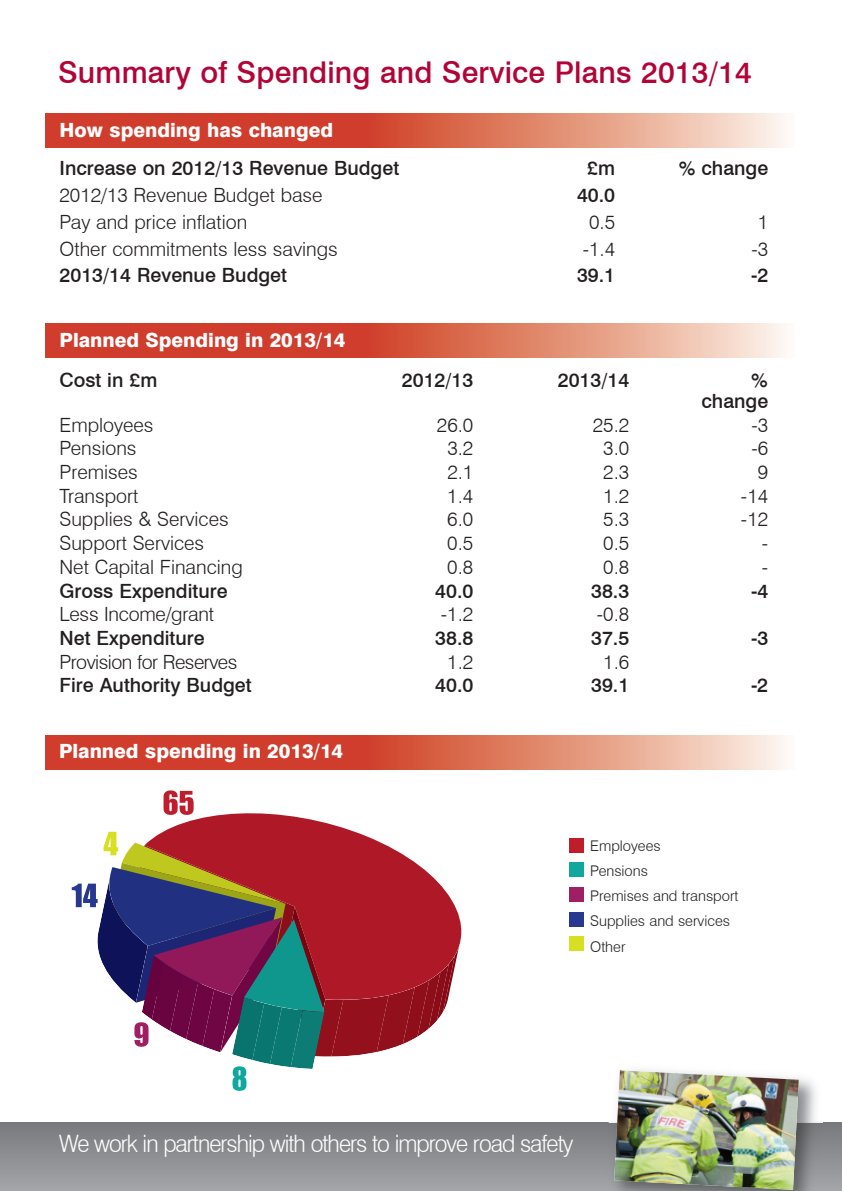
<style>
.page{position:relative;width:842px;height:1191px;background:#fff}
.page>*{position:absolute;margin:0;border:0;box-sizing:border-box;transform-origin:0 0}
.t1{font:500 30px "Swiss 721 BT";letter-spacing:.005em;color:#b30437}
.t2{font:300 24px "Swiss 721 BT";letter-spacing:-.045em;color:#fff;scale:.95 1}
.t3{font:300 19.6px "Swiss 721 BT";color:#231f20}
.t4{font:500 19.6px/21px "Swiss 721 BT";color:#231f20;text-align:right}
.t5{font:800 19.6px "Swiss 721 BT";color:#fff}
.t6{font:300 19.6px "Swiss 721 BT";letter-spacing:-.025em;color:#231f20}
.t7{font:300 14.6px/25.2px "Swiss 721 BT";color:#231f20}
</style>
<div class="page">
<div style="left:45px;top:736px;width:337px;height:34px;background:#d03d2d"></div>
<div style="left:369px;top:736px;width:425px;height:34px;background:linear-gradient(to right,#cf401f,#fcf6e9)"></div>
<div style="left:45px;top:324px;width:337px;height:34px;background:#d03d2d"></div>
<div style="left:369px;top:324px;width:425px;height:34px;background:linear-gradient(to right,#cf401f,#fcf6e9)"></div>
<div style="left:45px;top:113px;width:337px;height:34px;background:#d03d2d"></div>
<div style="left:369px;top:113px;width:425px;height:35px;background:linear-gradient(to right,#cf401f,#fcf6e9)"></div>
<div style="left:0;top:1123px;width:842px;height:68px;background:linear-gradient(to bottom,#787a7d,#a3a5a8)"></div>
<img style="left:604px;top:1123px;width:219px;height:68px">
<img style="left:614px;top:1070px;width:185px;height:119px">
<svg style="left:163px;top:802px;width:298px;height:141px"></svg>
<svg style="left:164px;top:790px;width:30px;height:25px"></svg>
<svg style="left:72px;top:832px;width:388px;height:258px"></svg>
<div style="left:569px;top:837px;width:15px;height:15px;background:#bf1d2c"></div>
<div style="left:569px;top:862px;width:15px;height:15px;background:#10a89d"></div>
<div style="left:569px;top:886px;width:15px;height:15px;background:#9e1f63"></div>
<div style="left:569px;top:911px;width:15px;height:15px;background:#283890"></div>
<div style="left:569px;top:936px;width:15px;height:14px;background:#d6df21"></div>
<h1 class="t1" style="left:58px;top:54px;width:695px">Summary of Spending and Service Plans 2013/14</h1>
<p class="t5" style="left:60px;top:119px;width:275px">How spending has changed</p>
<p class="t4" style="left:60px;top:158px;width:341px">Increase on 2012/13 Revenue Budget</p>
<p class="t4" style="left:587px;top:158px;width:29px">£m</p>
<p class="t4" style="left:679px;top:158px;width:91px">% change</p>
<p class="t3" style="left:60px;top:183px;width:265px">2012/13 Revenue Budget base</p>
<p class="t4" style="left:577px;top:184px;width:40px">40.0</p>
<p class="t3" style="left:60px;top:210px;width:189px">Pay and price inflation</p>
<p class="t3" style="left:589px;top:210px;width:28px">0.5</p>
<p class="t3" style="left:758px;top:210px;width:12px">1</p>
<p class="t3" style="left:60px;top:237px;width:280px">Other commitments less savings</p>
<p class="t3" style="left:583px;top:237px;width:34px">-1.4</p>
<p class="t3" style="left:751px;top:237px;width:18px">-3</p>
<p class="t4" style="left:60px;top:264px;width:229px">2013/14 Revenue Budget</p>
<p class="t4" style="left:577px;top:264px;width:40px">39.1</p>
<p class="t4" style="left:751px;top:264px;width:19px">-2</p>
<p class="t5" style="left:59px;top:328px;width:288px">Planned Spending in 2013/14</p>
<p class="t4" style="left:59px;top:369px;width:99px">Cost in £m</p>
<p class="t4" style="left:402px;top:369px;width:73px">2012/13</p>
<p class="t4" style="left:558px;top:369px;width:73px">2013/14</p>
<p class="t4" style="left:701px;top:369px;width:68px">% change</p>
<p class="t3" style="left:59px;top:413px;width:96px">Employees</p>
<p class="t3" style="left:437px;top:413px;width:38px">26.0</p>
<p class="t3" style="left:593px;top:413px;width:38px">25.2</p>
<p class="t3" style="left:751px;top:413px;width:18px">-3</p>
<p class="t3" style="left:59px;top:436px;width:79px">Pensions</p>
<p class="t3" style="left:447px;top:436px;width:28px">3.2</p>
<p class="t3" style="left:603px;top:436px;width:28px">3.0</p>
<p class="t3" style="left:751px;top:436px;width:18px">-6</p>
<p class="t3" style="left:59px;top:460px;width:80px">Premises</p>
<p class="t3" style="left:447px;top:460px;width:28px">2.1</p>
<p class="t3" style="left:603px;top:460px;width:28px">2.3</p>
<p class="t3" style="left:758px;top:460px;width:12px">9</p>
<p class="t3" style="left:59px;top:484px;width:80px">Transport</p>
<p class="t3" style="left:447px;top:484px;width:28px">1.4</p>
<p class="t3" style="left:603px;top:484px;width:28px">1.2</p>
<p class="t3" style="left:741px;top:484px;width:29px">-14</p>
<p class="t3" style="left:59px;top:507px;width:171px">Supplies &amp; Services</p>
<p class="t3" style="left:447px;top:507px;width:28px">6.0</p>
<p class="t3" style="left:603px;top:507px;width:28px">5.3</p>
<p class="t3" style="left:741px;top:507px;width:29px">-12</p>
<p class="t3" style="left:59px;top:531px;width:146px">Support Services</p>
<p class="t3" style="left:447px;top:531px;width:28px">0.5</p>
<p class="t3" style="left:603px;top:531px;width:28px">0.5</p>
<p class="t3" style="left:762px;top:531px;width:8px">-</p>
<p class="t3" style="left:59px;top:555px;width:185px">Net Capital Financing</p>
<p class="t3" style="left:447px;top:555px;width:28px">0.8</p>
<p class="t3" style="left:603px;top:555px;width:28px">0.8</p>
<p class="t3" style="left:762px;top:555px;width:8px">-</p>
<p class="t4" style="left:59px;top:580px;width:170px">Gross Expenditure</p>
<p class="t4" style="left:435px;top:580px;width:40px">40.0</p>
<p class="t4" style="left:591px;top:580px;width:40px">38.3</p>
<p class="t4" style="left:751px;top:580px;width:19px">-4</p>
<p class="t3" style="left:59px;top:602px;width:156px">Less Income/grant</p>
<p class="t3" style="left:441px;top:602px;width:34px">-1.2</p>
<p class="t3" style="left:597px;top:602px;width:34px">-0.8</p>
<p class="t4" style="left:59px;top:627px;width:147px">Net Expenditure</p>
<p class="t4" style="left:435px;top:627px;width:40px">38.8</p>
<p class="t4" style="left:591px;top:627px;width:40px">37.5</p>
<p class="t4" style="left:751px;top:627px;width:19px">-3</p>
<p class="t6" style="left:59px;top:649px;width:179px">Provision for Reserves</p>
<p class="t3" style="left:447px;top:649px;width:28px">1.2</p>
<p class="t3" style="left:603px;top:649px;width:28px">1.6</p>
<p class="t4" style="left:59px;top:674px;width:194px">Fire Authority Budget</p>
<p class="t4" style="left:435px;top:674px;width:40px">40.0</p>
<p class="t4" style="left:591px;top:674px;width:40px">39.1</p>
<p class="t4" style="left:751px;top:674px;width:19px">-2</p>
<p class="t5" style="left:59px;top:739px;width:286px">Planned spending in 2013/14</p>
<p class="t7" style="left:590px;top:832px;width:150px">Employees<br>Pensions<br>Premises and transport<br>Supplies and services<br>Other</p>
<p class="t2" style="left:59px;top:1129px;width:543px">We work in partnership with others to improve road safety</p>
</div>
